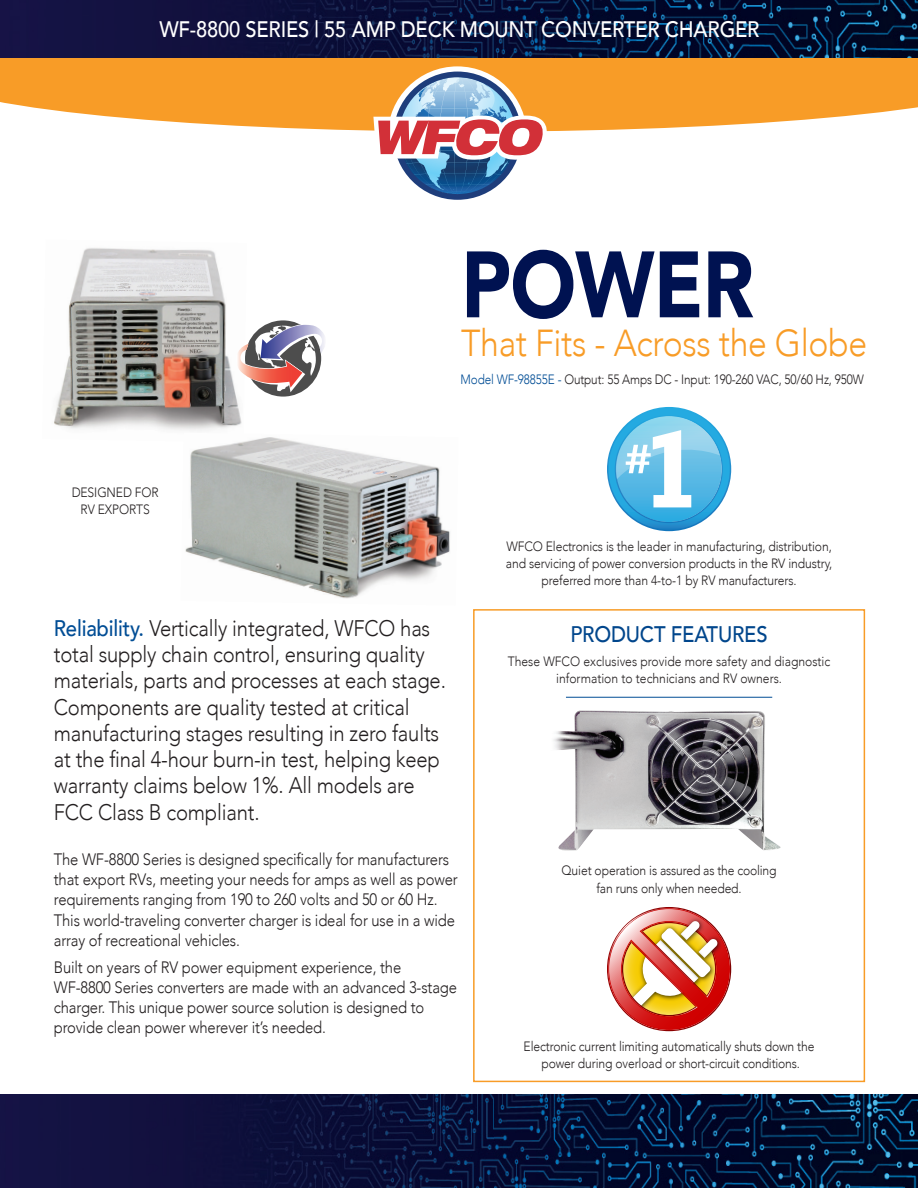
<style>
.page{position:relative;width:918px;height:1188px;background:#fff}
.page>*{position:absolute;margin:0;border:0;box-sizing:border-box;transform-origin:0 0}
.t1{font:900 93px "Avenir";letter-spacing:-.01em;color:#001251;scale:.85 1}
.t2{font:300 37.5px "Avenir";letter-spacing:-.01em;color:#f89c27;scale:.9 1}
.CatCopySeries1{font:300 22.5px/26.2px "Avenir";letter-spacing:-.01em;color:#231f20;scale:.9 1}
.CatSubHdr1{font:500 22.5px "Avenir";letter-spacing:-.01em;color:#01468c;scale:.9 1}
.HdrBox{font:500 22.35px "Avenir";letter-spacing:-.01em;color:#fff;scale:.9 1}
.CatCopySeries{font:300 16.5px/20.2px "Avenir";letter-spacing:-.01em;color:#231f20;scale:.9 1}
.CatCopy2{font:300 13.5px/17.2px "Avenir";letter-spacing:-.01em;color:#231f20;text-align:center;scale:.9 1}
.CatCopy2-2{font:300 13.5px "Avenir";letter-spacing:-.01em;color:#231f20;scale:.87 1}
.ModelOutputCopy{font:300 13.5px/17.2px "Avenir";letter-spacing:-.01em;color:#231f20;text-align:center;scale:.9 1}
.s1{color:#014d95}
.s2{font-weight:500;color:#014d95}
</style>
<div class="page">
<svg style="left:0;top:77px;width:918px;height:55px"></svg>
<div style="left:0;top:0;width:918px;height:77px;background:#f89c27"></div>
<img style="left:0;top:0;width:918px;height:57px">
<svg style="left:388px;top:66px;width:139px;height:140px"></svg>
<svg style="left:373px;top:75px;width:175px;height:120px"></svg>
<img style="left:0;top:1095px;width:918px;height:93px">
<div style="left:473px;top:609px;width:392px;height:473px;border:2px solid #f89c27"></div>
<hr style="left:566px;top:697px;width:206px;height:1px;background:#014d95">
<svg style="left:607px;top:407px;width:124px;height:124px"></svg>
<svg style="left:607px;top:907px;width:124px;height:124px"></svg>
<img style="left:553px;top:710px;width:228px;height:141px">
<img style="left:54px;top:248px;width:188px;height:183px">
<svg style="left:192px;top:308px;width:17px;height:5px"></svg>
<svg style="left:235px;top:320px;width:90px;height:77px"></svg>
<img style="left:185px;top:437px;width:265px;height:162px">
<p class="HdrBox" style="left:159px;top:10px;width:668px">WF-8800 SERIES | 55 AMP DECK MOUNT CONVERTER CHARGER</p>
<p class="t1" style="left:461px;top:205px;width:346px">POWER</p>
<p class="t2" style="left:461px;top:321px;width:453px">That Fits - Across the Globe</p>
<p class="ModelOutputCopy" style="left:72px;top:483px;width:98px">DESIGNED FOR<br>RV EXPORTS</p>
<p class="CatCopy2-2" style="left:461px;top:371px;width:465px"><span class="s1">Model WF-98855E -</span> Output: 55 Amps DC - Input: 190-260 VAC, 50/60 Hz, 950W</p>
<p class="CatCopy2" style="left:506px;top:538px;width:364px">WFCO Electronics is the leader in manufacturing, distribution, and servicing of power conversion products in the RV industry, preferred more than 4-to-1 by RV manufacturers.</p>
<p class="CatCopySeries1" style="left:54px;top:615px;width:437px"><span class="s2">Reliability.</span> Vertically integrated, WFCO has total supply chain control, ensuring quality materials, parts and processes at each stage.<br>Components are quality tested at critical manufacturing stages resulting in zero faults at the final 4-hour burn-in test, helping keep warranty claims below 1%. All models are FCC Class B compliant.</p>
<p class="CatCopySeries" style="left:54px;top:849px;width:450px">The WF-8800 Series is designed specifically for manufacturers that export RVs, meeting your needs for amps as well as power requirements ranging from 190 to 260 volts and 50 or 60 Hz.<br>This world-traveling converter charger is ideal for use in a wide array of recreational vehicles.</p>
<p class="CatCopySeries" style="left:54px;top:957px;width:450px">Built on years of RV power equipment experience, the WF-8800 Series converters are made with an advanced 3-stage charger. This unique power source solution is designed to provide clean power wherever it’s needed.</p>
<p class="CatSubHdr1" style="left:570px;top:615px;width:221px">PRODUCT FEATURES</p>
<p class="CatCopy2" style="left:508px;top:653px;width:360px">These WFCO exclusives provide more safety and diagnostic information to technicians and RV owners.</p>
<p class="CatCopy2" style="left:562px;top:862px;width:240px">Quiet operation is assured as the cooling fan runs only when needed.</p>
<p class="CatCopy2" style="left:524px;top:1038px;width:325px">Electronic current limiting automatically shuts down the power during overload or short-circuit conditions.</p>
</div>
